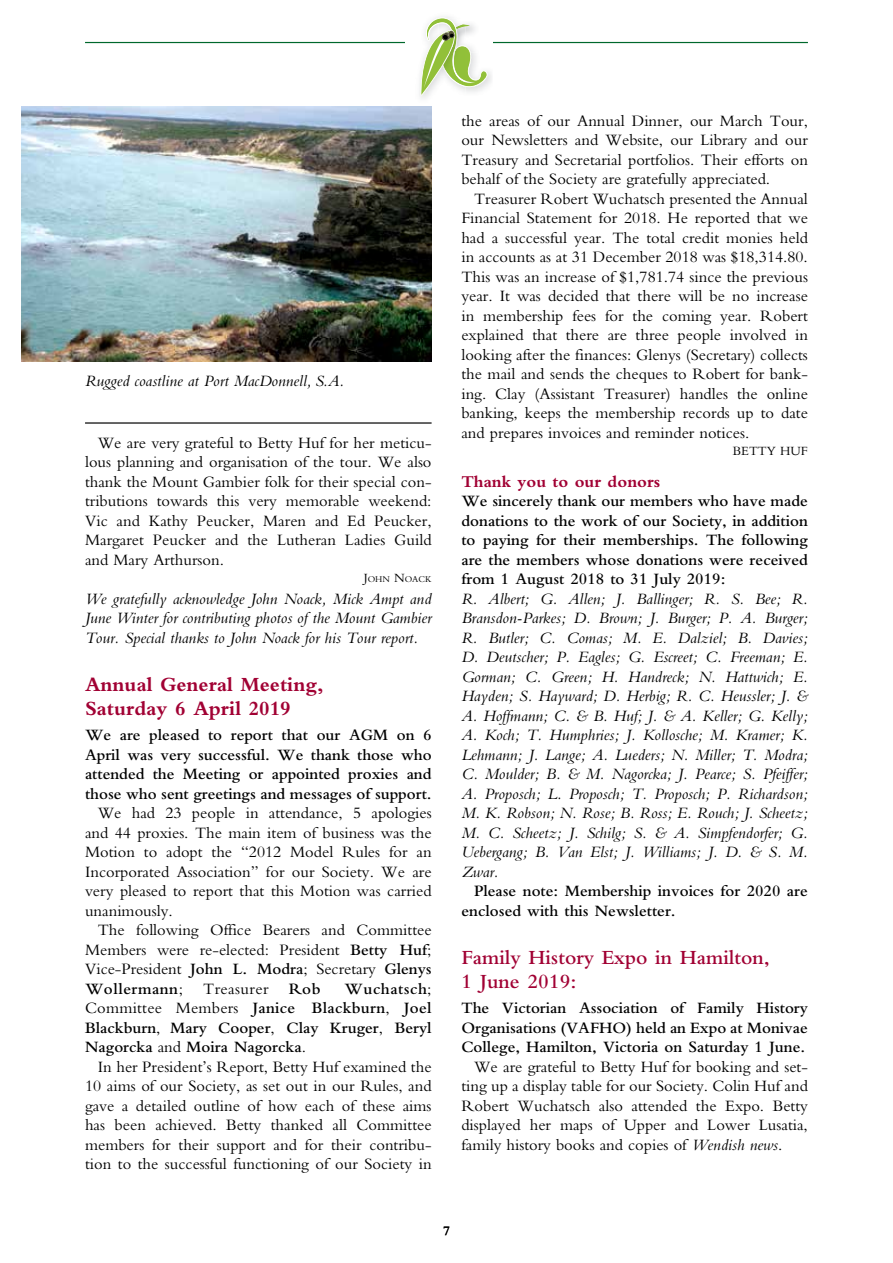
<style>
.page{position:relative;width:893px;height:1263px;background:#fff}
.page>*{position:absolute;margin:0;border:0;box-sizing:border-box;transform-origin:0 0}
.t1{font:700 21px/24px "Bembo";color:#a10133}
.t2{font:600 21px/24px "Bembo";color:#a10133}
.t3{font:700 17.25px "Bembo";color:#a10133}
.t4{font:16.5px/19.5px "Bembo";color:#000;text-align:justify}
.t5{font:italic 16.5px/19.5px "Bembo";color:#000;text-align:justify}
.t6{font:600 16.5px/19.5px "Bembo";color:#000;text-align:justify}
.t7{font:600 13.5px "Bembo";color:#000}
.t8{font:13.2px "Bembo";color:#000}
.t9{font:9.15px "Bembo";color:#000}
.s1{font-size:13.2px}
.s2{font-weight:600}
.s3{font-weight:400}
.s4{font-style:italic}
</style>
<div class="page">
<hr style="left:85px;top:42px;width:723px;height:1px;background:#00682c">
<div style="left:405px;top:11px;width:88px;height:92px;background:#fff"></div>
<img style="left:419px;top:96px;width:12px;height:2px">
<svg style="left:419px;top:18px;width:69px;height:78px"></svg>
<hr style="left:85px;top:422px;width:347px;height:2px;background:#000">
<img style="left:21px;top:106px;width:411px;height:255px">
<p class="t5" style="left:85px;top:371px;width:261px">Rugged coastline at Port MacDonnell, S.A.</p>
<p class="t4" style="left:85px;top:432px;width:348px;text-indent:13px">We are very grateful to Betty Huf for her meticu&shy;lous planning and organisation of the tour. We also thank the Mount Gambier folk for their special con&shy;tributions towards this very memorable weekend:<br>Vic and Kathy Peucker, Maren and Ed Peucker, Margaret Peucker and the Lutheran Ladies Guild and Mary Arthurson.</p>
<p class="t9" style="left:364px;top:574px;width:69px"><span class="s1">J</span>OHN <span class="s1">N</span>OACK</p>
<p class="t5" style="left:85px;top:588px;width:348px">We gratefully acknowledge John Noack, Mick Ampt and June Winter for contributing photos of the Mount Gambier Tour. Special thanks to John Noack for his Tour report.</p>
<p class="t1" style="left:85px;top:673px;width:240px">Annual General Meeting,<br>Saturday 6 April 2019</p>
<p class="t6" style="left:85px;top:725px;width:348px">We are pleased to report that our AGM on 6<br>April was very successful. We thank those who attended the Meeting or appointed proxies and those who sent greetings and messages of support.</p>
<p class="t4" style="left:85px;top:803px;width:348px;text-indent:13px">We had 23 people in attendance, 5 apologies and 44 proxies. The main item of business was the Motion to adopt the “2012 Model Rules for an Incorporated Association” for our Society. We are very pleased to report that this Motion was carried unanimously.</p>
<p class="t4" style="left:85px;top:920px;width:348px;text-indent:13px">The following Office Bearers and Committee Members were re-elected: President <span class="s2">Betty Huf</span>; Vice-President <span class="s2">John L. Modra</span>; Secretary <span class="s2">Glenys Wollermann</span>; Treasurer <span class="s2">Rob</span></p>
<p class="t6" style="left:85px;top:979px;width:348px;text-indent:260px">Wuchatsch<span class="s3">; Committee Members</span> Janice Blackburn<span class="s3">,</span> Joel Blackburn<span class="s3">,</span> Mary Cooper<span class="s3">,</span> Clay Kruger<span class="s3">,</span> Beryl Nagorcka <span class="s3">and</span> Moira Nagorcka<span class="s3">.</span></p>
<p class="t4" style="left:85px;top:1056px;width:348px;text-indent:13px">In her President’s Report, Betty Huf examined the 10 aims of our Society, as set out in our Rules, and gave a detailed outline of how each of these aims has been achieved. Betty thanked all Committee members for their support and for their contribu&shy;tion to the successful functioning of our Society in</p>
<p class="t4" style="left:461px;top:111px;width:348px">the areas of our Annual Dinner, our March Tour, our Newsletters and Website, our Library and our Treasury and Secretarial portfolios. Their efforts on behalf of the Society are gratefully appreciated.</p>
<p class="t4" style="left:461px;top:189px;width:348px;text-indent:13px">Treasurer Robert Wuchatsch presented the Annual Financial Statement for 2018. He reported that we had a successful year. The total credit monies held in accounts as at 31 December 2018 was $18,314.80.<br>This was an increase of $1,781.74 since the previous year. It was decided that there will be no increase in membership fees for the coming year. Robert explained that there are three people involved in looking after the finances: Glenys (Secretary) collects the mail and sends the cheques to Robert for bank&shy;ing. Clay (Assistant Treasurer) handles the online banking, keeps the membership records up to date and prepares invoices and reminder notices.</p>
<p class="t8" style="left:733px;top:444px;width:10px">BETTY</p>
<p class="t8" style="left:780px;top:444px;width:29px">HU F</p>
<p class="t3" style="left:461px;top:472px;width:201px">Thank you to our donors</p>
<p class="t6" style="left:461px;top:491px;width:348px">We sincerely thank our members who have made donations to the work of our Society, in addition to paying for their memberships. The following are the members whose donations were received from 1 August 2018 to 31 July 2019:</p>
<p class="t5" style="left:461px;top:588px;width:348px">R. Albert; G. Allen; J. Ballinger; R. S. Bee; R.<br>Bransdon-Parkes; D. Brown; J. Burger; P. A. Burger; R. Butler; C. Comas; M. E. Dalziel; B. Davies; D. Deutscher; P. Eagles; G. Escreet; C. Freeman; E.<br>Gorman; C. Green; H. Handreck; N. Hattwich; E.<br>Hayden; S. Hayward; D. Herbig; R. C. Heussler; J. &amp; A. Hoffmann; C. &amp; B. Huf; J. &amp; A. Keller; G. Kelly; A. Koch; T. Humphries; J. Kollosche; M. Kramer; K.<br>Lehmann; J. Lange; A. Lueders; N. Miller; T. Modra; C. Moulder; B. &amp; M. Nagorcka; J. Pearce; S. Pfeiffer; A. Proposch; L. Proposch; T. Proposch; P. Richardson; M. K. Robson; N. Rose; B. Ross; E. Rouch; J. Scheetz; M. C. Scheetz; J. Schilg; S. &amp; A. Simpfendorfer; G.<br>Uebergang; B. Van Elst; J. Williams; J. D. &amp; S. M.<br>Zwar.</p>
<p class="t6" style="left:461px;top:881px;width:348px;text-indent:13px">Please note: Membership invoices for 2020 are enclosed with this Newsletter.</p>
<p class="t2" style="left:461px;top:946px;width:310px">Family History Expo in Hamilton,<br>1 June 2019:</p>
<p class="t6" style="left:461px;top:998px;width:348px">The Victorian Association of Family History Organisations (VAFHO) held an Expo at Monivae College, Hamilton, Victoria on Saturday 1 June.</p>
<p class="t4" style="left:461px;top:1056px;width:348px;text-indent:13px">We are grateful to Betty Huf for booking and set&shy;ting up a display table for our Society. Colin Huf and Robert Wuchatsch also attended the Expo. Betty displayed her maps of Upper and Lower Lusatia, family history books and copies of <span class="s4">Wendish news</span>.</p>
<p class="t7" style="left:443px;top:1223px;width:8px">7</p>
</div>
